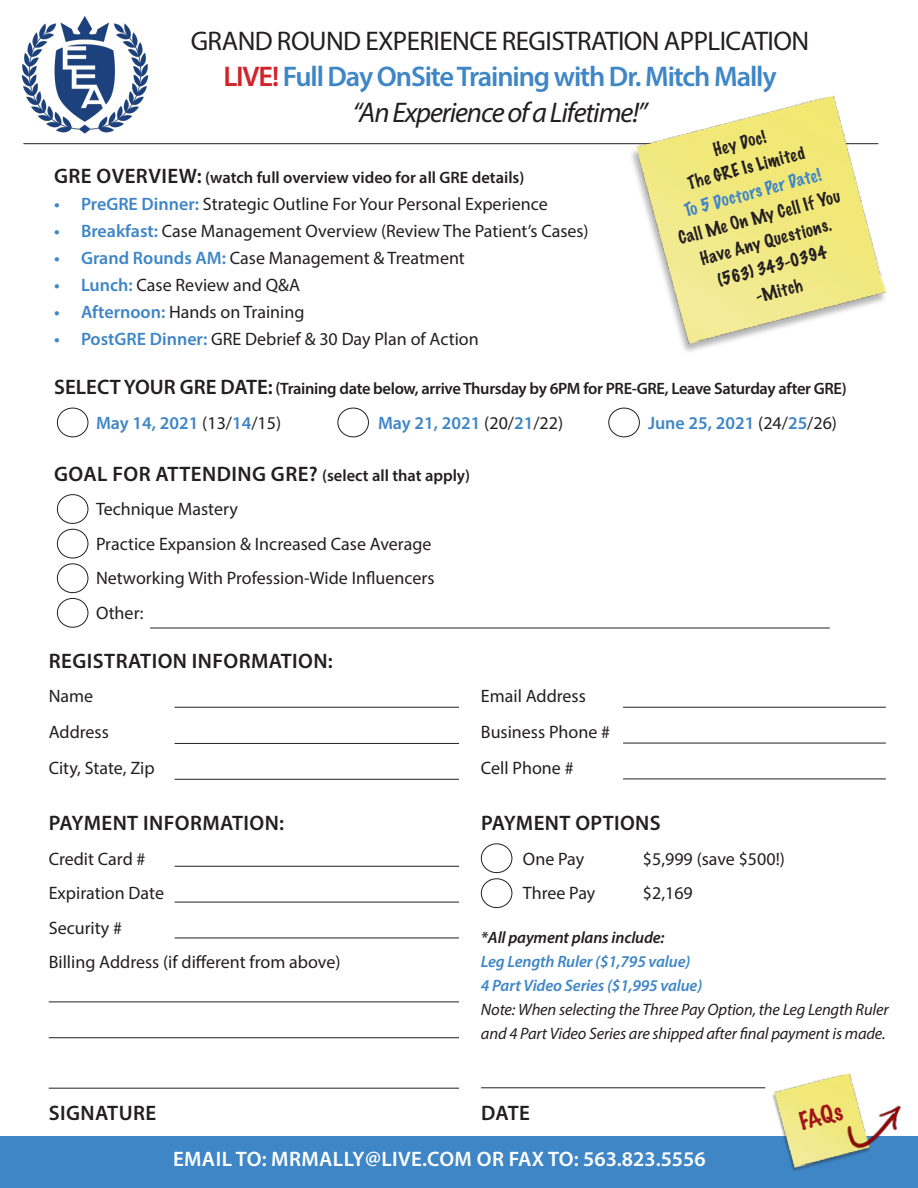
<style>
.page{position:relative;width:918px;height:1188px;background:#fff}
.page>*{position:absolute;margin:0;border:0;box-sizing:border-box;transform-origin:0 0}
.t1{font:600 28.5px "Myriad Pro";letter-spacing:-.04em;color:#3f86c7}
.t2{font:italic 28.5px "Myriad Pro";letter-spacing:-.04em;color:#231f20}
.t3{font:27px "Myriad Pro";letter-spacing:-.02em;color:#231f20}
.t4{font:100 22.5px "Marker Felt";color:#a1161a}
.t5{font:600 21px "Myriad Pro";letter-spacing:.02em;color:#231f20}
.t6{font:600 21px "Myriad Pro";letter-spacing:.015em;color:#fff}
.t7{font:18px "Myriad Pro";color:#231f20}
.t8{font:600 18px "Myriad Pro";color:#3f86c7}
.t9{font:italic 16.5px/24px "Myriad Pro";letter-spacing:-.01em;color:#231f20}
.t10{font:600 16.5px "Myriad Pro";letter-spacing:-.02em;color:#231f20}
.t11{font:100 16.5px/25.5px "Marker Felt";color:#231f20;text-align:center}
.t12{font:italic 600 16.5px "Myriad Pro";letter-spacing:-.01em;color:#3f86c7}
.t13{font:600 16.5px "Myriad Pro";color:#231f20}
.t14{font:italic 600 16.5px "Myriad Pro";letter-spacing:-.01em;color:#231f20}
.t15{font:100 16.5px "Marker Felt";color:#3f86c7}
.s1{color:#d1232a}
.s2{font-size:21px}
.s3{font-weight:600;color:#3f86c7}
.s4{font-weight:400;color:#231f20}
.s5{font-size:16.5px}
</style>
<div class="page">
<img style="left:21px;top:16px;width:128px;height:118px">
<hr style="left:23px;top:143px;width:855px;height:1px;background:#231f20">
<div style="left:57px;top:494px;width:31px;height:30px;border:1px solid #231f20;border-radius:50%"></div>
<div style="left:57px;top:529px;width:31px;height:29px;border:1px solid #231f20;border-radius:50%"></div>
<div style="left:57px;top:563px;width:31px;height:30px;border:1px solid #231f20;border-radius:50%"></div>
<div style="left:57px;top:598px;width:31px;height:30px;border:1px solid #231f20;border-radius:50%"></div>
<hr style="left:150px;top:628px;width:680px;height:1px;background:#231f20">
<div style="left:57px;top:408px;width:31px;height:29px;border:1px solid #231f20;border-radius:50%"></div>
<div style="left:337px;top:408px;width:32px;height:29px;border:1px solid #231f20;border-radius:50%"></div>
<div style="left:608px;top:408px;width:32px;height:29px;border:1px solid #231f20;border-radius:50%"></div>
<hr style="left:175px;top:707px;width:284px;height:1px;background:#231f20">
<hr style="left:175px;top:743px;width:284px;height:1px;background:#231f20">
<hr style="left:175px;top:779px;width:284px;height:1px;background:#231f20">
<hr style="left:623px;top:707px;width:263px;height:1px;background:#231f20">
<hr style="left:623px;top:743px;width:263px;height:1px;background:#231f20">
<hr style="left:623px;top:779px;width:263px;height:1px;background:#231f20">
<hr style="left:175px;top:866px;width:284px;height:1px;background:#231f20">
<hr style="left:175px;top:902px;width:284px;height:1px;background:#231f20">
<hr style="left:175px;top:938px;width:284px;height:1px;background:#231f20">
<hr style="left:49px;top:1002px;width:410px;height:1px;background:#231f20">
<hr style="left:49px;top:1037px;width:410px;height:1px;background:#231f20">
<div style="left:481px;top:843px;width:31px;height:30px;border:1px solid #231f20;border-radius:50%"></div>
<div style="left:481px;top:878px;width:31px;height:30px;border:1px solid #231f20;border-radius:50%"></div>
<hr style="left:49px;top:1088px;width:410px;height:1px;background:#231f20">
<hr style="left:481px;top:1088px;width:284px;height:1px;background:#231f20">
<div style="left:0;top:1137px;width:918px;height:51px;background:#3f86c7"></div>
<div style="left:628px;top:97px;width:259px;height:258px;background:#fff"></div>
<img style="left:635px;top:95px;width:251px;height:251px">
<div style="left:772px;top:1074px;width:98px;height:98px;background:#231f20;opacity:.33"></div>
<img style="left:774px;top:1073px;width:96px;height:95px">
<img style="left:840px;top:1096px;width:68px;height:60px">
<p class="t3" style="left:191px;top:24px;width:620px">GRAND ROUND EXPERIENCE REGISTRATION APPLICATION</p>
<p class="t1" style="left:223px;top:58px;width:555px"><span class="s1">LIVE!</span> Full Day OnSite Training with Dr. Mitch Mally</p>
<p class="t2" style="left:352px;top:94px;width:297px">“An Experience of a Lifetime!”</p>
<p class="t13" style="left:54px;top:167px;width:472px"><span class="s2">GRE OVERVIEW:</span> (watch full overview video for all GRE details)</p>
<p class="t7" style="left:54px;top:193px;width:495px"><span class="s3">• PreGRE Dinner:</span> Strategic Outline For Your Personal Experience</p>
<p class="t7" style="left:54px;top:220px;width:536px"><span class="s3">• Breakfast:</span> Case Management Overview (Review The Patient’s Cases)</p>
<p class="t7" style="left:54px;top:247px;width:412px"><span class="s3">• Grand Rounds AM:</span> Case Management &amp; Treatment</p>
<p class="t7" style="left:54px;top:274px;width:248px"><span class="s3">• Lunch:</span> Case Review and Q&amp;A</p>
<p class="t7" style="left:54px;top:301px;width:252px"><span class="s3">• Afternoon:</span> Hands on Training</p>
<p class="t7" style="left:54px;top:328px;width:426px"><span class="s3">• PostGRE Dinner:</span> GRE Debrief &amp; 30 Day Plan of Action</p>
<p class="t11" style="left:710px;top:137px;width:55px;rotate:-15deg">Hey Doc!</p>
<p class="t11" style="left:685px;top:170px;width:122px;rotate:-15deg">The GRE Is Limited</p>
<p class="t15" style="left:681px;top:198px;width:142px;rotate:-15deg">To 5 Doctors Per Date!</p>
<p class="t11" style="left:675px;top:226px;width:168px;rotate:-15deg">Call Me On My Cell If You<br>Have Any Questions.</p>
<p class="t11" style="left:715px;top:268px;width:114px;rotate:-15deg">(563) 343-0394</p>
<p class="t11" style="left:753px;top:284px;width:49px;rotate:-15deg">-Mitch</p>
<p class="t10" style="left:54px;top:378px;width:794px"><span class="s2">SELECT YOUR GRE DATE:</span> (Training date below, arrive Thursday by 6PM for PRE-GRE, Leave Saturday after GRE)</p>
<p class="t8" style="left:96px;top:411px;width:187px">May 14, 2021 <span class="s4">(13/</span>14<span class="s4">/15)</span></p>
<p class="t8" style="left:378px;top:411px;width:187px">May 21, 2021 <span class="s4">(20/</span>21<span class="s4">/22)</span></p>
<p class="t8" style="left:648px;top:411px;width:191px">June 25, 2021 <span class="s4">(24/</span>25<span class="s4">/26)</span></p>
<p class="t5" style="left:54px;top:460px;width:417px">GOAL FOR ATTENDING GRE? <span class="s5">(select all that apply)</span></p>
<p class="t7" style="left:96px;top:498px;width:143px">Technique Mastery</p>
<p class="t7" style="left:96px;top:533px;width:337px">Practice Expansion &amp; Increased Case Average</p>
<p class="t7" style="left:96px;top:567px;width:340px">Networking With Profession-Wide Influencers</p>
<p class="t7" style="left:96px;top:602px;width:49px">Other:</p>
<p class="t5" style="left:49px;top:647px;width:285px">REGISTRATION INFORMATION:</p>
<p class="t7" style="left:49px;top:685px;width:46px">Name</p>
<p class="t7" style="left:49px;top:721px;width:62px">Address</p>
<p class="t7" style="left:49px;top:757px;width:108px">City, State, Zip</p>
<p class="t5" style="left:49px;top:810px;width:237px">PAYMENT INFORMATION:</p>
<p class="t7" style="left:49px;top:848px;width:98px">Credit Card #</p>
<p class="t7" style="left:49px;top:882px;width:117px">Expiration Date</p>
<p class="t7" style="left:49px;top:917px;width:75px">Security #</p>
<p class="t7" style="left:49px;top:951px;width:293px">Billing Address (if different from above)</p>
<p class="t7" style="left:481px;top:685px;width:106px">Email Address</p>
<p class="t7" style="left:481px;top:721px;width:131px">Business Phone #</p>
<p class="t7" style="left:481px;top:757px;width:94px">Cell Phone #</p>
<p class="t5" style="left:481px;top:810px;width:181px">PAYMENT OPTIONS</p>
<p class="t7" style="left:523px;top:848px;width:63px">One Pay</p>
<p class="t7" style="left:643px;top:848px;width:143px">$5,999 (save $500!)</p>
<p class="t7" style="left:523px;top:882px;width:74px">Three Pay</p>
<p class="t7" style="left:643px;top:882px;width:51px">$2,169</p>
<p class="t14" style="left:481px;top:927px;width:185px">*All payment plans include:</p>
<p class="t12" style="left:481px;top:951px;width:211px">Leg Length Ruler ($1,795 value)</p>
<p class="t12" style="left:481px;top:975px;width:223px">4 Part Video Series ($1,995 value)</p>
<p class="t9" style="left:481px;top:997px;width:409px">Note: When selecting the Three Pay Option, the Leg Length Ruler and 4 Part Video Series are shipped after final payment is made.</p>
<p class="t5" style="left:49px;top:1099px;width:109px">SIGNATURE</p>
<p class="t5" style="left:481px;top:1099px;width:50px">DATE</p>
<p class="t6" style="left:173px;top:1145px;width:534px">EMAIL TO: MRMALLY@LIVE.COM OR FAX TO: 563.823.5556</p>
<p class="t4" style="left:795px;top:1105px;width:45px;rotate:-15deg">FAQs</p>
</div>
